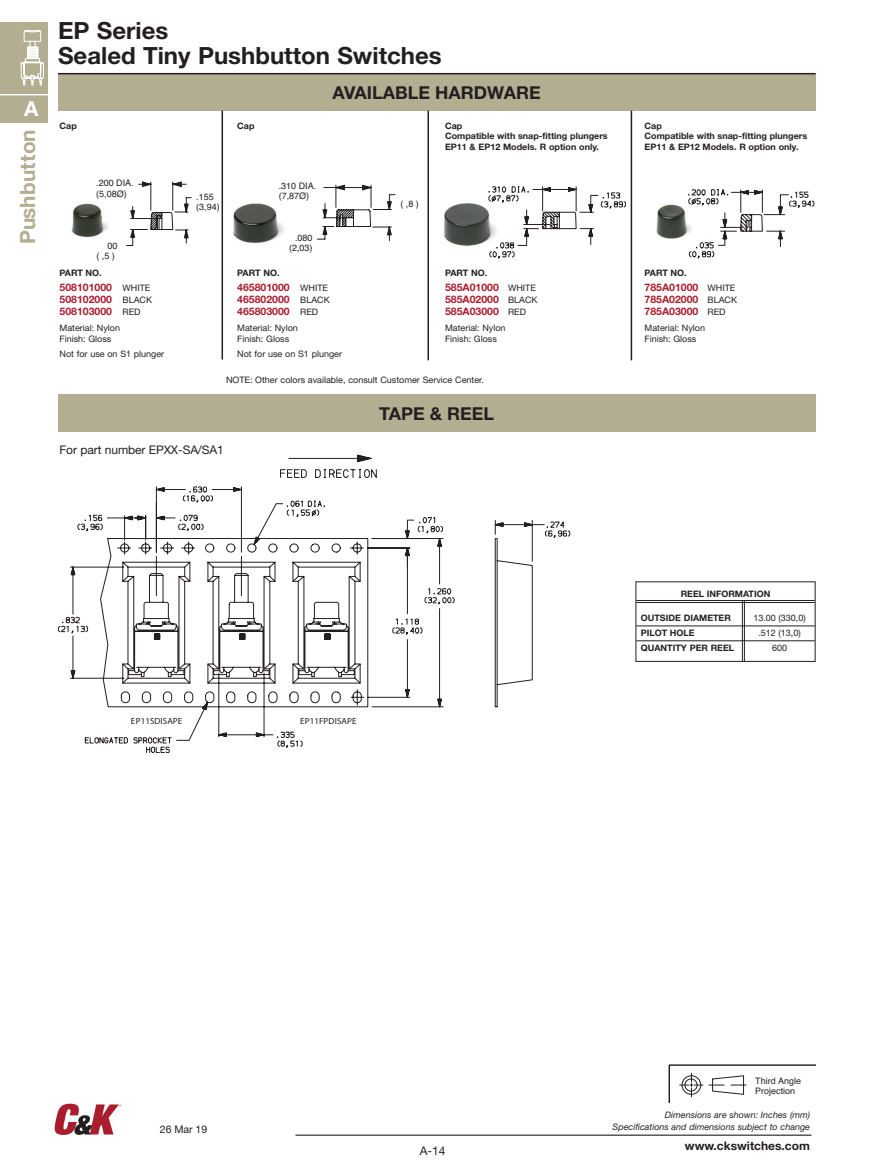
<style>
.page{position:relative;width:891px;height:1175px;background:#fff}
.page>*{position:absolute;margin:0;border:0;box-sizing:border-box;transform-origin:0 0}
.t1{font:700 23.7px/25.2px "Helvetica Neue LT Std";color:#231f20}
.t2{font:700 21px "Helvetica Neue";color:#b3ad92}
.t3{font:700 20.7px "Helvetica Neue";color:#fff}
.t4{font:700 17.85px "Helvetica Neue LT Std";color:#231f20}
.t5{font:11.85px "Helvetica Neue LT Std";letter-spacing:-.01em;color:#231f20}
.t6{font:700 11.85px "Helvetica Neue LT Std";color:#231f20}
.t7{font:10.5px "Helvetica Neue LT Std";color:#231f20}
.t8{font:700 10.35px/11.9px "Helvetica Neue LT Std";color:#aa1d2d}
.t9{font:9px/10.1px "Helvetica";color:#231f20}
.t10{font:8.85px/10.4px "Helvetica Neue LT Std";color:#231f20}
.t11{font:700 8.85px/10.4px "Helvetica Neue LT Std";color:#231f20}
.t12{font:italic 8.85px/11.9px "Helvetica Neue LT Std";color:#231f20;text-align:right}
.t13{font:8.85px "Myriad";letter-spacing:.01em;color:#231f20}
.t14{font:8.85px/10.6px "Helvetica";color:#231f20}
.s1{font-weight:400;font-size:8.85px;color:#231f20}
</style>
<div class="page">
<hr style="left:296px;top:1134px;width:516px;height:1px;background:#57585a">
<div style="left:0;top:22px;width:47px;height:100px;background:#b3ad92"></div>
<hr style="left:0;top:94px;width:47px;height:1px;background:#fff">
<svg style="left:20px;top:30px;width:24px;height:56px"></svg>
<svg style="left:55px;top:1103px;width:66px;height:31px"></svg>
<hr style="left:636px;top:600px;width:179px;height:1px;background:#231f20">
<hr style="left:636px;top:602px;width:179px;height:1px;background:#231f20">
<hr style="left:636px;top:625px;width:179px;height:1px;background:#231f20">
<hr style="left:636px;top:640px;width:179px;height:1px;background:#231f20">
<div style="left:636px;top:581px;width:180px;height:81px;border:1px solid #231f20"></div>
<hr style="left:744px;top:600px;width:1px;height:61px;background:#231f20">
<hr style="left:742px;top:600px;width:1px;height:61px;background:#231f20">
<div style="left:58px;top:74px;width:758px;height:37px;background:#b3ad92"></div>
<div style="left:58px;top:395px;width:758px;height:37px;background:#b3ad92"></div>
<hr style="left:58px;top:73px;width:758px;height:1px;background:#231f20">
<svg style="left:58px;top:454px;width:512px;height:299px"></svg>
<div style="left:293px;top:714px;width:71px;height:12px;background:#fff"></div>
<div style="left:123px;top:714px;width:71px;height:12px;background:#fff"></div>
<img style="left:656px;top:204px;width:32px;height:35px">
<img style="left:444px;top:203px;width:45px;height:43px">
<img style="left:233px;top:203px;width:51px;height:40px">
<img style="left:71px;top:203px;width:37px;height:34px">
<hr style="left:631px;top:111px;width:1px;height:249px;background:#231f20">
<hr style="left:428px;top:111px;width:1px;height:249px;background:#231f20">
<hr style="left:222px;top:111px;width:1px;height:248px;background:#231f20">
<svg style="left:317px;top:184px;width:78px;height:57px"></svg>
<svg style="left:126px;top:181px;width:66px;height:65px"></svg>
<svg style="left:489px;top:186px;width:137px;height:72px"></svg>
<svg style="left:688px;top:189px;width:126px;height:69px"></svg>
<svg style="left:669px;top:1064px;width:147px;height:38px"></svg>
<h3 class="t3" style="left:24px;top:96px;width:16px">A</h3>
<h2 class="t2" style="left:15px;top:244px;width:116px;rotate:-90deg">Pushbutton</h2>
<h1 class="t1" style="left:58px;top:18px;width:385px">EP Series<br>Sealed Tiny Pushbutton Switches</h1>
<h3 class="t4" style="left:333px;top:81px;width:210px">AVAILABLE HARDWARE</h3>
<p class="t11" style="left:60px;top:120px;width:19px">Cap</p>
<p class="t11" style="left:237px;top:120px;width:19px">Cap</p>
<p class="t11" style="left:445px;top:120px;width:164px">Cap<br>Compatible with snap-fitting plungers<br>EP11 &amp; EP12 Models. R option only.</p>
<p class="t9" style="left:96px;top:178px;width:39px">.200 DIA. (5,08Ø)</p>
<p class="t9" style="left:196px;top:192px;width:25px">.155 (3,94)</p>
<p class="t9" style="left:279px;top:181px;width:39px">.310 DIA. (7,87Ø)</p>
<p class="t9" style="left:400px;top:198px;width:20px">( ,8 )</p>
<p class="t9" style="left:96px;top:241px;width:22px;text-align:right">00<br>( ,5 )</p>
<p class="t9" style="left:289px;top:232px;width:25px;text-align:right">.080 (2,03)</p>
<p class="t11" style="left:60px;top:268px;width:44px">PART NO.</p>
<p class="t8" style="left:60px;top:281px;width:94px">508101000 <span class="s1">WHITE<br></span>508102000 <span class="s1">BLACK<br></span>508103000 <span class="s1">RED</span></p>
<p class="t10" style="left:60px;top:323px;width:62px">Material: Nylon<br>Finish: Gloss</p>
<p class="t10" style="left:60px;top:348px;width:106px">Not for use on S1 plunger</p>
<p class="t11" style="left:237px;top:268px;width:44px">PART NO.</p>
<p class="t8" style="left:237px;top:281px;width:94px">465801000 <span class="s1">WHITE<br></span>465802000 <span class="s1">BLACK<br></span>465803000 <span class="s1">RED</span></p>
<p class="t10" style="left:237px;top:323px;width:62px">Material: Nylon<br>Finish: Gloss</p>
<p class="t10" style="left:237px;top:348px;width:106px">Not for use on S1 plunger</p>
<p class="t11" style="left:445px;top:268px;width:44px">PART NO.</p>
<p class="t8" style="left:445px;top:281px;width:94px">585A01000 <span class="s1">WHITE<br></span>585A02000 <span class="s1">BLACK<br></span>585A03000 <span class="s1">RED</span></p>
<p class="t10" style="left:445px;top:323px;width:62px">Material: Nylon<br>Finish: Gloss</p>
<p class="t10" style="left:226px;top:374px;width:259px">NOTE: Other colors available, consult Customer Service Center.</p>
<h3 class="t4" style="left:379px;top:402px;width:116px">TAPE &amp; REEL</h3>
<h3 class="t5" style="left:60px;top:442px;width:166px">For part number EPXX-SA/SA1</h3>
<p class="t11" style="left:645px;top:120px;width:164px">Cap<br>Compatible with snap-fitting plungers<br>EP11 &amp; EP12 Models. R option only.</p>
<p class="t11" style="left:645px;top:268px;width:44px">PART NO.</p>
<p class="t8" style="left:645px;top:281px;width:94px">785A01000 <span class="s1">WHITE<br></span>785A02000 <span class="s1">BLACK<br></span>785A03000 <span class="s1">RED</span></p>
<p class="t10" style="left:645px;top:323px;width:62px">Material: Nylon<br>Finish: Gloss</p>
<p class="t13" style="left:131px;top:716px;width:53px">EP11SDISAPE</p>
<p class="t13" style="left:300px;top:716px;width:58px">EP11FPDISAPE</p>
<p class="t11" style="left:681px;top:588px;width:91px">REEL INFORMATION</p>
<p class="t11" style="left:641px;top:612px;width:92px">OUTSIDE DIAMETER</p>
<p class="t10" style="left:753px;top:612px;width:54px">13.00 (330,0)</p>
<p class="t11" style="left:641px;top:627px;width:55px">PILOT HOLE</p>
<p class="t10" style="left:758px;top:627px;width:44px">.512 (13,0)</p>
<p class="t11" style="left:641px;top:642px;width:95px">QUANTITY PER REEL</p>
<p class="t10" style="left:772px;top:642px;width:17px">600</p>
<p class="t7" style="left:160px;top:1123px;width:49px">26 Mar 19</p>
<h3 class="t5" style="left:420px;top:1143px;width:27px">A-14</h3>
<p class="t14" style="left:755px;top:1075px;width:47px">Third Angle<br>Projection</p>
<p class="t12" style="left:613px;top:1108px;width:199px">Dimensions are shown: Inches (mm)<br>Specifications and dimensions subject to change</p>
<h3 class="t6" style="left:685px;top:1138px;width:127px">www.ckswitches.com</h3>
</div>
